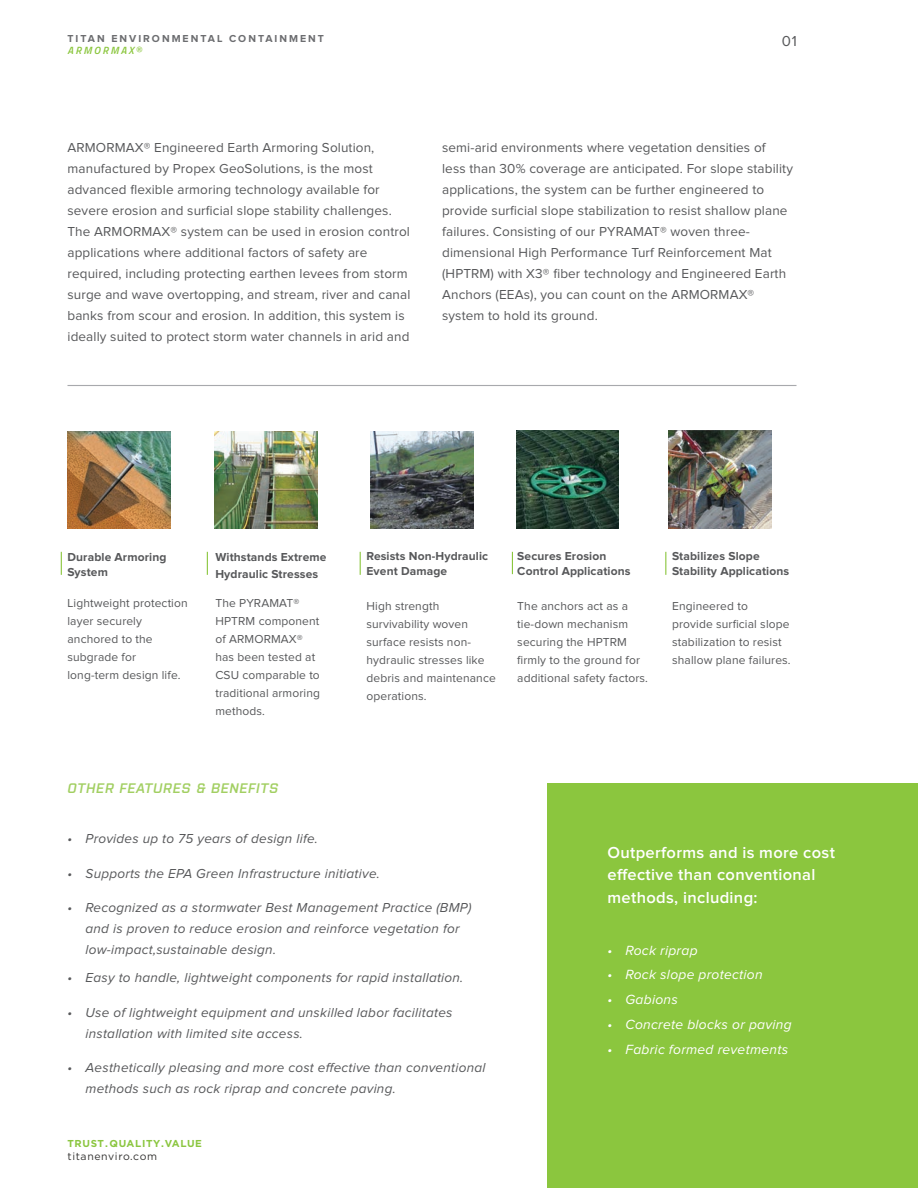
<style>
.page{position:relative;width:918px;height:1188px;background:#fff}
.page>*{position:absolute;margin:0;border:0;box-sizing:border-box;transform-origin:0 0}
.body{font:600 16.5px/22.5px "Proxima Nova";letter-spacing:.02em;color:#fff}
.t1{font:15px "Proxima Nova";color:#57585a}
.t2{font:italic 13.8px "Proxima Nova";letter-spacing:.02em;color:#fff}
.body-2{font:italic 600 13.8px "Purista";letter-spacing:.06em;color:#a2cf62}
.body-3{font:13.5px/21px "Proxima Nova";letter-spacing:.01em;color:#57585a}
.t3{font:italic 13.5px/21px "Proxima Nova";letter-spacing:.02em;color:#57585a}
.body-4{font:12px/18px "Proxima Nova";letter-spacing:.01em;color:#57585a}
.body-5{font:700 12px/15px "Proxima Nova";letter-spacing:.01em;color:#57585a}
.t4{font:700 10.5px/12px "Proxima Nova";letter-spacing:.19em;color:#6c6d70}
.t5{font:10.5px "Gotham";letter-spacing:.06em;color:#343332}
.t6{font:700 10.05px "Gotham";letter-spacing:.06em;color:#8bc640}
.s1{font-family:"Titillium";font-weight:600;font-style:italic;color:#8bc63e}
.s2{font-family:"Titillium";font-weight:400;color:#8bc63e}
</style>
<div class="page">
<div style="left:547px;top:783px;width:371px;height:405px;background:#8bc63e"></div>
<hr style="left:68px;top:385px;width:728px;height:1px;background:#a8a9ad">
<img style="left:214px;top:431px;width:103px;height:97px">
<img style="left:370px;top:431px;width:103px;height:97px">
<img style="left:68px;top:431px;width:103px;height:97px">
<img style="left:516px;top:431px;width:103px;height:97px">
<img style="left:669px;top:431px;width:102px;height:97px">
<svg style="left:207px;top:552px;width:1px;height:23px"></svg>
<svg style="left:512px;top:552px;width:1px;height:22px"></svg>
<svg style="left:360px;top:552px;width:1px;height:23px"></svg>
<svg style="left:665px;top:552px;width:1px;height:23px"></svg>
<svg style="left:61px;top:552px;width:1px;height:23px"></svg>
<p class="t4" style="left:68px;top:33px;width:258px">TITAN ENVIRONMENTAL CONTAINMENT<br><span class="s1">ARMORMAX</span><span class="s2">®</span></p>
<p class="t1" style="left:782px;top:34px;width:17px">01</p>
<p class="body-3" style="left:68px;top:137px;width:345px">ARMORMAX® Engineered Earth Armoring Solution, manufactured by Propex GeoSolutions, is the most advanced flexible armoring technology available for severe erosion and surficial slope stability challenges.<br>The ARMORMAX® system can be used in erosion control applications where additional factors of safety are required, including protecting earthen levees from storm surge and wave overtopping, and stream, river and canal banks from scour and erosion. In addition, this system is ideally suited to protect storm water channels in arid and</p>
<p class="body-3" style="left:442px;top:137px;width:352px">semi-arid environments where vegetation densities of<br>less than 30% coverage are anticipated. For slope stability applications, the system can be further engineered to provide surficial slope stabilization to resist shallow plane failures. Consisting of our PYRAMAT® woven three&shy;dimensional High Performance Turf Reinforcement Mat (HPTRM) with X3® fiber technology and Engineered Earth Anchors (EEAs), you can count on the ARMORMAX® system to hold its ground.</p>
<p class="body-5" style="left:68px;top:550px;width:100px">Durable Armoring<br>System</p>
<p class="body-4" style="left:68px;top:595px;width:122px">Lightweight protection layer securely anchored to the subgrade for long-term design life.</p>
<p class="body-5" style="left:215px;top:550px;width:113px;line-height:16.5px">Withstands Extreme<br>Hydraulic Stresses</p>
<p class="body-4" style="left:215px;top:595px;width:106px">The PYRAMAT®<br>HPTRM component of ARMORMAX® has been tested at<br>CSU comparable to traditional armoring methods.</p>
<p class="body-5" style="left:367px;top:549px;width:123px">Resists Non-Hydraulic<br>Event Damage</p>
<p class="body-4" style="left:367px;top:598px;width:131px">High strength survivability woven surface resists non&shy;hydraulic stresses like debris and maintenance operations.</p>
<p class="body-5" style="left:517px;top:549px;width:115px">Secures Erosion<br>Control Applications</p>
<p class="body-4" style="left:517px;top:598px;width:132px">The anchors act as a tie-down mechanism securing the HPTRM firmly to the ground for additional safety factors.</p>
<p class="body-5" style="left:672px;top:549px;width:118px">Stabilizes Slope<br>Stability Applications</p>
<p class="body-4" style="left:672px;top:598px;width:120px">Engineered to provide surficial slope stabilization to resist shallow plane failures.</p>
<p class="body-2" style="left:67px;top:778px;width:212px">OTHER FEATURES &amp; BENEFITS</p>
<p class="t3" style="left:68px;top:829px;width:252px">• Provides up to 75 years of design life.</p>
<p class="t3" style="left:68px;top:863px;width:314px">• Supports the EPA Green Infrastructure initiative.</p>
<p class="t3" style="left:86px;top:898px;width:387px;text-indent:-18px">• Recognized as a stormwater Best Management Practice (BMP) and is proven to reduce erosion and reinforce vegetation for low-impact,sustainable design.</p>
<p class="t3" style="left:68px;top:968px;width:397px">• Easy to handle, lightweight components for rapid installation.</p>
<p class="t3" style="left:86px;top:1002px;width:369px;text-indent:-18px">• Use of lightweight equipment and unskilled labor facilitates installation with limited site access.</p>
<p class="t3" style="left:86px;top:1058px;width:402px;text-indent:-18px">• Aesthetically pleasing and more cost effective than conventional methods such as rock riprap and concrete paving.</p>
<p class="t6" style="left:68px;top:1136px;width:136px">TRUST.QUALITY.VALUE</p>
<p class="t5" style="left:68px;top:1150px;width:91px">titanenviro.com</p>
<p class="body" style="left:608px;top:842px;width:229px">Outperforms and is more cost effective than conventional methods, including:</p>
<p class="t2" style="left:608px;top:944px;width:92px">• Rock riprap</p>
<p class="t2" style="left:608px;top:969px;width:157px">• Rock slope protection</p>
<p class="t2" style="left:608px;top:993px;width:72px">• Gabions</p>
<p class="t2" style="left:608px;top:1018px;width:186px">• Concrete blocks or paving</p>
<p class="t2" style="left:608px;top:1043px;width:182px">• Fabric formed revetments</p>
</div>
